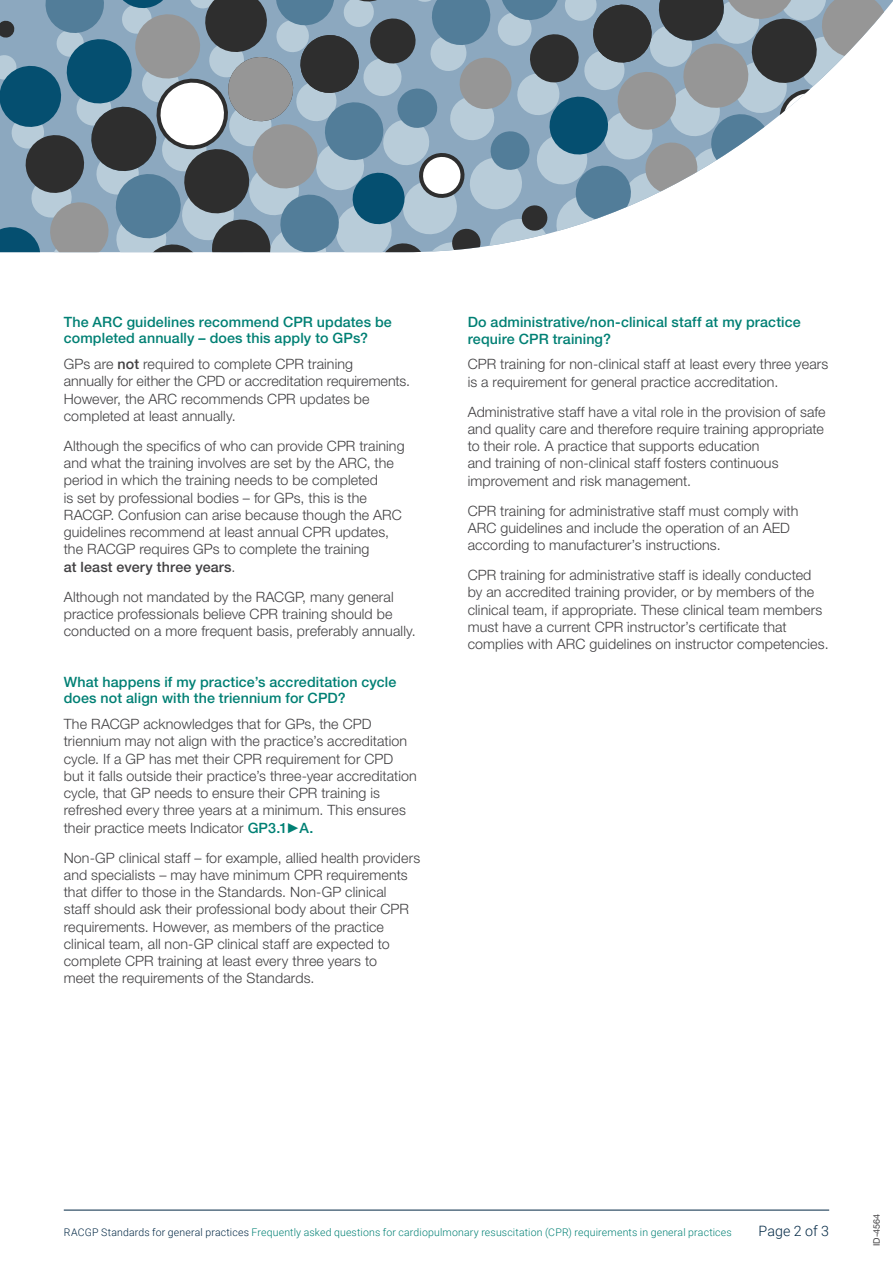
<style>
.page{position:relative;width:893px;height:1263px;background:#fff}
.page>*{position:absolute;margin:0;border:0;box-sizing:border-box;transform-origin:0 0}
.t1{font:300 14.25px/17.2px "Helvetica Neue LT Std";letter-spacing:.01em;color:#414042}
.t2{font:500 14.25px/16.5px "Helvetica Neue LT Std";letter-spacing:.01em;color:#008074}
.t3{font:300 14.25px "Roboto";letter-spacing:.005em;color:#002744}
.t4{font:300 10.5px "Roboto";letter-spacing:.015em;color:#008074}
.t5{font:9px "Helvetica Neue LT Std";color:#414042}
.s1{font-weight:500}
.s2{font-weight:500;color:#008074}
.s3{font-family:"Arial";font-weight:400;color:#008074}
.s4{color:#002744}
</style>
<div class="page">
<svg style="left:0;top:0;width:893px;height:252px"></svg>
<hr style="left:64px;top:1210px;width:765px;height:1px;background:#002744">
<p class="t2" style="left:64px;top:313px;width:330px">The ARC guidelines recommend CPR updates be completed annually – does this apply to GPs?</p>
<p class="t1" style="left:64px;top:355px;width:348px">GPs are <span class="s1">not</span> required to complete CPR training<br>annually for either the CPD or accreditation requirements.<br>However, the ARC recommends CPR updates be completed at least annually.</p>
<p class="t1" style="left:64px;top:437px;width:342px">Although the specifics of who can provide CPR training and what the training involves are set by the ARC, the period in which the training needs to be completed<br>is set by professional bodies – for GPs, this is the RACGP. Confusion can arise because though the ARC guidelines recommend at least annual CPR updates, the RACGP requires GPs to complete the training<br><span class="s1">at least every three years</span>.</p>
<p class="t1" style="left:64px;top:588px;width:354px">Although not mandated by the RACGP, many general practice professionals believe CPR training should be conducted on a more frequent basis, preferably annually.</p>
<p class="t2" style="left:64px;top:673px;width:334px">What happens if my practice’s accreditation cycle does not align with the triennium for CPD?</p>
<p class="t1" style="left:64px;top:715px;width:355px">The RACGP acknowledges that for GPs, the CPD triennium may not align with the practice’s accreditation cycle. If a GP has met their CPR requirement for CPD but it falls outside their practice’s three-year accreditation cycle, that GP needs to ensure their CPR training is refreshed every three years at a minimum. This ensures their practice meets Indicator <span class="s2">GP3.1</span><span class="s3">►</span><span class="s2">A.</span></p>
<p class="t1" style="left:64px;top:848px;width:358px">Non-GP clinical staff – for example, allied health providers and specialists – may have minimum CPR requirements that differ to those in the Standards. Non-GP clinical<br>staff should ask their professional body about their CPR requirements. However, as members of the practice clinical team, all non-GP clinical staff are expected to complete CPR training at least every three years to<br>meet the requirements of the Standards.</p>
<p class="t2" style="left:468px;top:314px;width:335px">Do administrative/non-clinical staff at my practice require CPR training?</p>
<p class="t1" style="left:468px;top:355px;width:362px">CPR training for non-clinical staff at least every three years is a requirement for general practice accreditation.</p>
<p class="t1" style="left:468px;top:403px;width:359px">Administrative staff have a vital role in the provision of safe and quality care and therefore require training appropriate to their role. A practice that supports education<br>and training of non-clinical staff fosters continuous improvement and risk management.</p>
<p class="t1" style="left:468px;top:502px;width:332px">CPR training for administrative staff must comply with<br>ARC guidelines and include the operation of an AED according to manufacturer’s instructions.</p>
<p class="t1" style="left:468px;top:566px;width:362px">CPR training for administrative staff is ideally conducted by an accredited training provider, or by members of the clinical team, if appropriate. These clinical team members must have a current CPR instructor’s certificate that complies with ARC guidelines on instructor competencies.</p>
<p class="t4" style="left:64px;top:1225px;width:669px"><span class="s4">RACGP Standards for general practices</span> Frequently asked questions for cardiopulmonary resuscitation (CPR) requirements in general practices</p>
<p class="t3" style="left:759px;top:1221px;width:72px">Page 2 of 3</p>
<p class="t5" style="left:871px;top:1246px;width:34px;rotate:-90deg">ID-4564</p>
</div>
